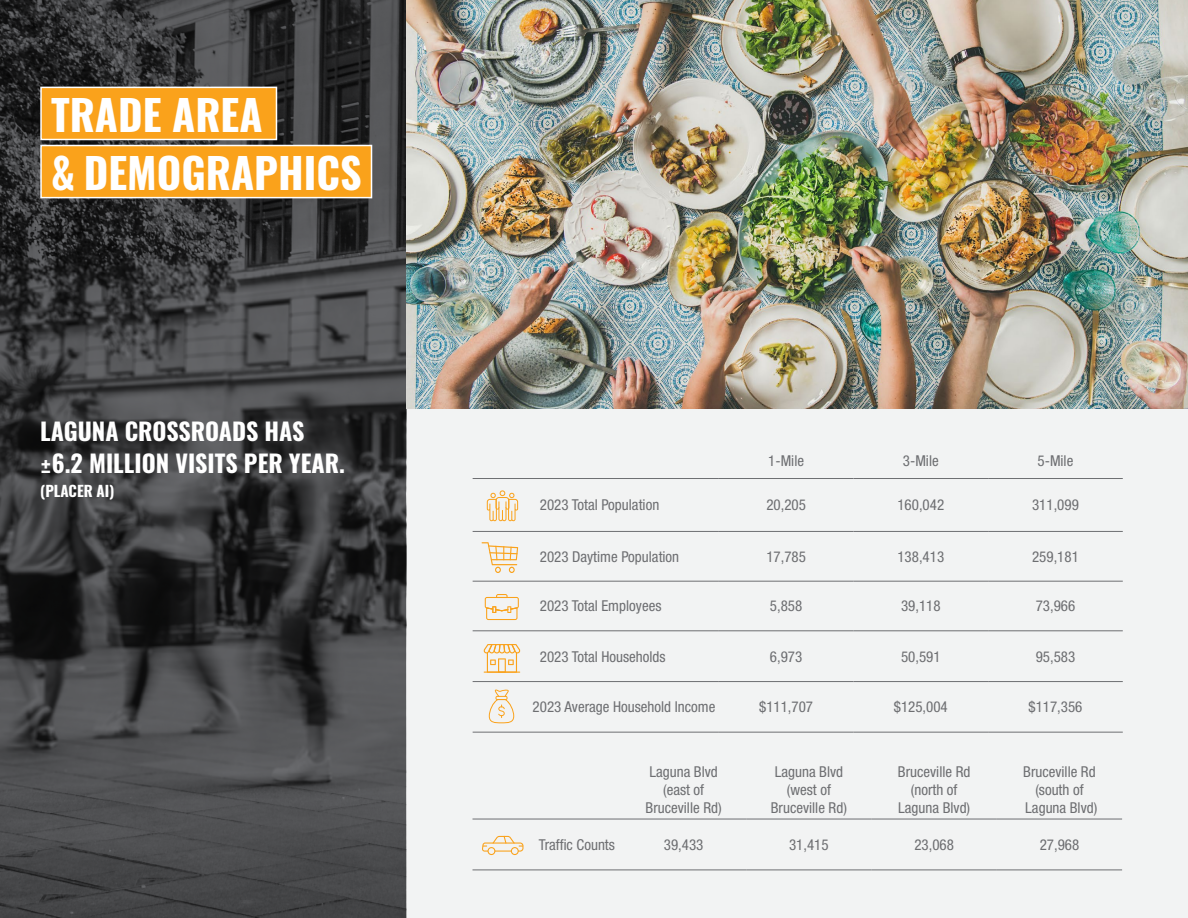
<style>
.page{position:relative;width:1188px;height:918px;background:#fff}
.page>*{position:absolute;margin:0;border:0;box-sizing:border-box;transform-origin:0 0}
.t1{font:700 42px/58.5px "Oswald";color:#fff}
.t2{font:700 24px/32.4px "Oswald";color:#fff}
.t3{font:condensed 15px/18px "Helvetica Neue LT Std";color:#6d6e71;text-align:center}
.t4{font:700 15px "Oswald";color:#fff}
</style>
<div class="page">
<div style="left:406px;top:394px;width:782px;height:524px;background:#f2f3f3"></div>
<hr style="left:473px;top:581px;width:246px;height:1px;background:#6d6e71">
<hr style="left:473px;top:478px;width:246px;height:1px;background:#6d6e71">
<hr style="left:719px;top:478px;width:135px;height:1px;background:#6d6e71">
<hr style="left:854px;top:478px;width:134px;height:1px;background:#6d6e71">
<hr style="left:988px;top:478px;width:135px;height:1px;background:#6d6e71">
<hr style="left:473px;top:531px;width:246px;height:1px;background:#6d6e71">
<hr style="left:719px;top:531px;width:135px;height:1px;background:#6d6e71">
<hr style="left:854px;top:531px;width:134px;height:1px;background:#6d6e71">
<hr style="left:988px;top:531px;width:135px;height:1px;background:#6d6e71">
<hr style="left:719px;top:581px;width:135px;height:1px;background:#6d6e71">
<hr style="left:854px;top:581px;width:134px;height:1px;background:#6d6e71">
<hr style="left:988px;top:581px;width:135px;height:1px;background:#6d6e71">
<hr style="left:719px;top:631px;width:135px;height:1px;background:#6d6e71">
<hr style="left:854px;top:631px;width:134px;height:1px;background:#6d6e71">
<hr style="left:988px;top:631px;width:135px;height:1px;background:#6d6e71">
<hr style="left:719px;top:681px;width:135px;height:1px;background:#6d6e71">
<hr style="left:854px;top:681px;width:134px;height:1px;background:#6d6e71">
<hr style="left:988px;top:681px;width:135px;height:1px;background:#6d6e71">
<hr style="left:719px;top:732px;width:135px;height:1px;background:#6d6e71">
<hr style="left:854px;top:732px;width:134px;height:1px;background:#6d6e71">
<hr style="left:988px;top:732px;width:135px;height:1px;background:#6d6e71">
<hr style="left:473px;top:631px;width:246px;height:1px;background:#6d6e71">
<hr style="left:473px;top:681px;width:246px;height:1px;background:#6d6e71">
<hr style="left:473px;top:732px;width:246px;height:1px;background:#6d6e71">
<svg style="left:487px;top:490px;width:31px;height:31px"></svg>
<svg style="left:485px;top:594px;width:34px;height:26px"></svg>
<svg style="left:482px;top:542px;width:36px;height:31px"></svg>
<svg style="left:489px;top:689px;width:25px;height:34px"></svg>
<svg style="left:484px;top:644px;width:36px;height:29px"></svg>
<hr style="left:472px;top:819px;width:149px;height:1px;background:#6d6e71">
<hr style="left:621px;top:819px;width:125px;height:1px;background:#6d6e71">
<hr style="left:746px;top:819px;width:126px;height:1px;background:#6d6e71">
<hr style="left:872px;top:819px;width:125px;height:1px;background:#6d6e71">
<hr style="left:997px;top:819px;width:125px;height:1px;background:#6d6e71">
<hr style="left:472px;top:870px;width:149px;height:1px;background:#6d6e71">
<hr style="left:621px;top:870px;width:125px;height:1px;background:#6d6e71">
<hr style="left:746px;top:870px;width:126px;height:1px;background:#6d6e71">
<hr style="left:872px;top:870px;width:125px;height:1px;background:#6d6e71">
<hr style="left:997px;top:870px;width:125px;height:1px;background:#6d6e71">
<svg style="left:482px;top:836px;width:41px;height:19px"></svg>
<svg style="left:0;top:0;width:406px;height:918px;background:#3e3f41"></svg>
<img style="left:406px;top:0;width:782px;height:409px">
<div style="left:40px;top:145px;width:332px;height:53px;background:#faa21b;border:2px solid #fff"></div>
<div style="left:40px;top:87px;width:237px;height:53px;background:#faa21b;border:2px solid #fff"></div>
<h1 class="t1" style="left:51px;top:88px;width:312px">TRADE AREA<br>&amp; DEMOGRAPHICS</h1>
<h2 class="t2" style="left:40px;top:416px;width:306px">LAGUNA CROSSROADS HAS ±6.2 MILLION VISITS PER YEAR.</h2>
<p class="t4" style="left:40px;top:483px;width:76px">(PLACER AI)</p>
<p class="t3" style="left:768px;top:452px;width:37px">1-Mile</p>
<p class="t3" style="left:903px;top:452px;width:37px">3-Mile</p>
<p class="t3" style="left:1038px;top:452px;width:37px">5-Mile</p>
<p class="t3" style="left:540px;top:496px;width:121px">2023 Total Population</p>
<p class="t3" style="left:766px;top:496px;width:41px">20,205</p>
<p class="t3" style="left:897px;top:496px;width:48px">160,042</p>
<p class="t3" style="left:1032px;top:496px;width:48px">311,099</p>
<p class="t3" style="left:540px;top:547px;width:141px">2023 Daytime Population</p>
<p class="t3" style="left:766px;top:547px;width:41px">17,785</p>
<p class="t3" style="left:897px;top:547px;width:48px">138,413</p>
<p class="t3" style="left:1032px;top:547px;width:48px">259,181</p>
<p class="t3" style="left:540px;top:597px;width:123px">2023 Total Employees</p>
<p class="t3" style="left:770px;top:597px;width:34px">5,858</p>
<p class="t3" style="left:901px;top:597px;width:41px">39,118</p>
<p class="t3" style="left:1036px;top:597px;width:41px">73,966</p>
<p class="t3" style="left:540px;top:647px;width:127px">2023 Total Households</p>
<p class="t3" style="left:770px;top:647px;width:34px">6,973</p>
<p class="t3" style="left:901px;top:647px;width:41px">50,591</p>
<p class="t3" style="left:1036px;top:647px;width:41px">95,583</p>
<p class="t3" style="left:533px;top:698px;width:184px">2023 Average Household Income</p>
<p class="t3" style="left:759px;top:698px;width:55px">$111,707</p>
<p class="t3" style="left:894px;top:698px;width:55px">$125,004</p>
<p class="t3" style="left:1028px;top:698px;width:55px">$117,356</p>
<p class="t3" style="left:646px;top:763px;width:78px">Laguna Blvd (east of<br>Bruceville Rd)</p>
<p class="t3" style="left:771px;top:763px;width:78px">Laguna Blvd (west of<br>Bruceville Rd)</p>
<p class="t3" style="left:898px;top:763px;width:74px">Bruceville Rd (north of<br>Laguna Blvd)</p>
<p class="t3" style="left:1023px;top:763px;width:76px">Bruceville Rd (south of<br>Laguna Blvd)</p>
<p class="t3" style="left:539px;top:835px;width:78px">Traffic Counts</p>
<p class="t3" style="left:664px;top:835px;width:41px">39,433</p>
<p class="t3" style="left:789px;top:835px;width:41px">31,415</p>
<p class="t3" style="left:914px;top:835px;width:41px">23,068</p>
<p class="t3" style="left:1040px;top:835px;width:41px">27,968</p>
</div>
